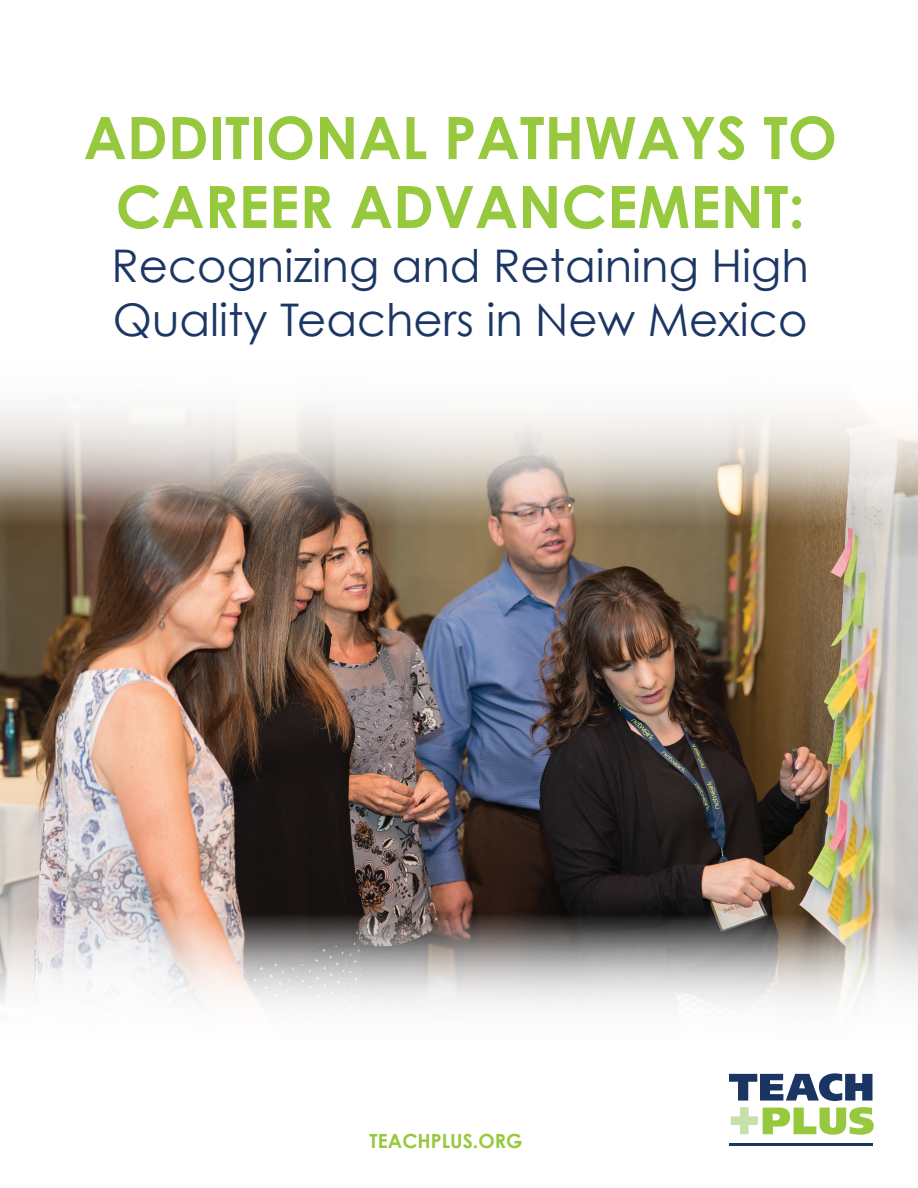
<style>
.page{position:relative;width:918px;height:1188px;background:#fff}
.page>*{position:absolute;margin:0;border:0;box-sizing:border-box;transform-origin:0 0}
.t1{font:700 58.5px/69px "Century Gothic";color:#97c93e;text-align:center}
.t2{font:45px/54px "Century Gothic";color:#1c3665}
.t3{font:700 19.5px "Century Gothic";color:#97c93e}
</style>
<div class="page">
<img style="left:0;top:544px;width:918px;height:351px">
<img style="left:0;top:895px;width:918px;height:15px">
<img style="left:0;top:910px;width:918px;height:15px">
<svg style="left:0;top:925px;width:918px;height:15px;background:#8f8681"></svg>
<svg style="left:0;top:940px;width:918px;height:15px;background:#aca6a4"></svg>
<svg style="left:0;top:955px;width:918px;height:15px;background:#cac7c5"></svg>
<img style="left:0;top:406px;width:918px;height:138px">
<svg style="left:729px;top:1073px;width:143px;height:28px"></svg>
<svg style="left:731px;top:1107px;width:143px;height:28px"></svg>
<hr style="left:730px;top:1143px;width:143px;height:3px;background:#1a3563">
<h1 class="t1" style="left:84px;top:102px;width:755px">ADDITIONAL PATHWAYS TO<br>CAREER ADVANCEMENT:</h1>
<p class="t2" style="left:112px;top:238px;width:699px">Recognizing and Retaining High<br>Quality Teachers in New Mexico</p>
<p class="t3" style="left:370px;top:1128px;width:154px">TEACHPLUS.ORG</p>
</div>
